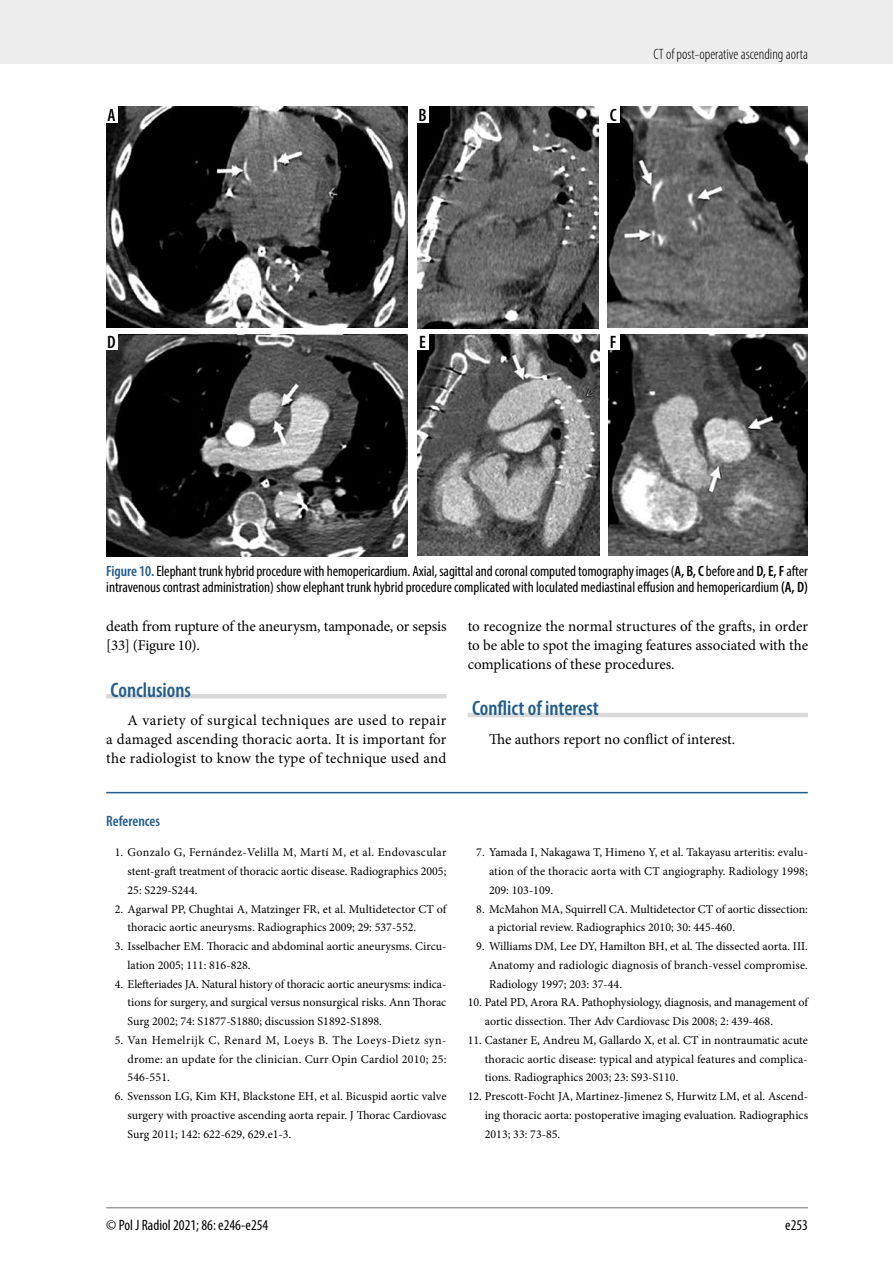
<style>
.page{position:relative;width:893px;height:1263px;background:#fff}
.page>*{position:absolute;margin:0;border:0;box-sizing:border-box;transform-origin:0 0}
.t1{font:600 condensed 21px "Myriad Pro";color:#245d8c}
.t2{font:600 condensed 18px "Myriad Pro";color:#000}
.t3{font:15px/18.8px "Minion Pro";color:#000;text-align:justify}
.t4{font:condensed 15px/16.5px "Myriad Pro";letter-spacing:-.005em;color:#000}
.t5{font:300 condensed 15px "Myriad Pro";color:#000}
.t6{font:600 condensed 15px "Myriad Pro";color:#245d8c}
.t7{font:12px/18.8px "Minion Pro";color:#000;text-align:justify}
.s1{font-weight:600;color:#245d8c}
.s2{font-weight:600}
</style>
<div class="page">
<div style="left:0;top:0;width:893px;height:64px;background:#ededed"></div>
<hr style="left:106px;top:1207px;width:702px;height:1px;background:#9d9d9c">
<img style="left:106px;top:106px;width:302px;height:221px">
<img style="left:417px;top:106px;width:182px;height:222px">
<img style="left:608px;top:106px;width:200px;height:221px">
<img style="left:106px;top:334px;width:302px;height:222px">
<img style="left:417px;top:334px;width:182px;height:221px">
<img style="left:609px;top:334px;width:199px;height:221px">
<div style="left:105px;top:105px;width:13px;height:17px;background:#fff"></div>
<div style="left:416px;top:105px;width:13px;height:17px;background:#fff"></div>
<div style="left:607px;top:105px;width:13px;height:17px;background:#fff"></div>
<div style="left:105px;top:332px;width:13px;height:17px;background:#fff"></div>
<div style="left:416px;top:332px;width:13px;height:17px;background:#fff"></div>
<div style="left:607px;top:332px;width:13px;height:17px;background:#fff"></div>
<hr style="left:106px;top:792px;width:702px;height:1px;background:#245d8c">
<hr style="left:106px;top:694px;width:340px;height:4px;background:#dadada">
<hr style="left:468px;top:713px;width:340px;height:4px;background:#dadada">
<h2 class="t2" style="left:107px;top:103px;width:10px">A</h2>
<h2 class="t2" style="left:419px;top:103px;width:10px">B</h2>
<h2 class="t2" style="left:610px;top:103px;width:8px">C</h2>
<p class="t5" style="left:653px;top:45px;width:156px">CT of post-operative ascending aorta</p>
<h2 class="t2" style="left:107px;top:331px;width:10px">D</h2>
<h2 class="t2" style="left:419px;top:331px;width:8px">E</h2>
<h2 class="t2" style="left:610px;top:331px;width:8px">F</h2>
<p class="t4" style="left:106px;top:562px;width:703px"><span class="s1">Figure 10.</span> Elephant trunk hybrid procedure with hemopericardium. Axial, sagittal and coronal computed tomography images (<span class="s2">A, B, C</span> before and <span class="s2">D, E, F</span> after intravenous contrast administration) show elephant trunk hybrid procedure complicated with loculated mediastinal effusion and hemopericardium <span class="s2">(A, D)</span></p>
<p class="t3" style="left:106px;top:617px;width:342px">death from rupture of the aneurysm, tamponade, or sepsis [33] (Figure 10).</p>
<h1 class="t1" style="left:111px;top:677px;width:82px">Conclusions</h1>
<p class="t3" style="left:106px;top:711px;width:342px;text-indent:21px">A variety of surgical techniques are used to repair a damaged ascending thoracic aorta. It is important for the radiologist to know the type of technique used and</p>
<p class="t6" style="left:106px;top:812px;width:55px">References</p>
<p class="t7" style="left:128px;top:843px;width:320px;text-indent:-13px">1. Gonzalo G, Fernández-Velilla M, Martí M, et al. Endovascular stent-graft treatment of thoracic aortic disease. Radiographics 2005; 25: S229-S244.</p>
<p class="t7" style="left:128px;top:899px;width:320px;text-indent:-13px">2. Agarwal PP, Chughtai A, Matzinger FR, et al. Multidetector CT of thoracic aortic aneurysms. Radiographics 2009; 29: 537-552.</p>
<p class="t7" style="left:128px;top:937px;width:320px;text-indent:-13px">3. Isselbacher EM. Thoracic and abdominal aortic aneurysms. Circu&shy;lation 2005; 111: 816-828.</p>
<p class="t7" style="left:128px;top:974px;width:320px;text-indent:-13px">4. Elefteriades JA. Natural history of thoracic aortic aneurysms: indica&shy;tions for surgery, and surgical versus nonsurgical risks. Ann Thorac Surg 2002; 74: S1877-S1880; discussion S1892-S1898.</p>
<p class="t7" style="left:128px;top:1031px;width:320px;text-indent:-13px">5. Van Hemelrijk C, Renard M, Loeys B. The Loeys-Dietz syn&shy;drome: an update for the clinician. Curr Opin Cardiol 2010; 25:<br>546-551.</p>
<p class="t7" style="left:128px;top:1087px;width:320px;text-indent:-13px">6. Svensson LG, Kim KH, Blackstone EH, et al. Bicuspid aortic valve surgery with proactive ascending aorta repair. J Thorac Cardiovasc Surg 2011; 142: 622-629, 629.e1-3.</p>
<p class="t3" style="left:468px;top:617px;width:342px">to recognize the normal structures of the grafts, in order to be able to spot the imaging features associated with the complications of these procedures.</p>
<h1 class="t1" style="left:472px;top:695px;width:128px">Conflict of interest</h1>
<p class="t3" style="left:489px;top:730px;width:248px">The authors report no conflict of interest.</p>
<p class="t7" style="left:489px;top:843px;width:320px;text-indent:-13px">7. Yamada I, Nakagawa T, Himeno Y, et al. Takayasu arteritis: evalu&shy;ation of the thoracic aorta with CT angiography. Radiology 1998; 209: 103-109.</p>
<p class="t7" style="left:489px;top:899px;width:320px;text-indent:-13px">8. McMahon MA, Squirrell CA. Multidetector CT of aortic dissection: a pictorial review. Radiographics 2010; 30: 445-460.</p>
<p class="t7" style="left:489px;top:937px;width:320px;text-indent:-13px">9. Williams DM, Lee DY, Hamilton BH, et al. The dissected aorta. III.<br>Anatomy and radiologic diagnosis of branch-vessel compromise.<br>Radiology 1997; 203: 37-44.</p>
<p class="t7" style="left:485px;top:993px;width:325px;text-indent:-17px">10. Patel PD, Arora RA. Pathophysiology, diagnosis, and management of aortic dissection. Ther Adv Cardiovasc Dis 2008; 2: 439-468.</p>
<p class="t7" style="left:485px;top:1031px;width:325px;text-indent:-17px">11. Castaner E, Andreu M, Gallardo X, et al. CT in nontraumatic acute thoracic aortic disease: typical and atypical features and complica&shy;tions. Radiographics 2003; 23: S93-S110.</p>
<p class="t7" style="left:485px;top:1087px;width:325px;text-indent:-17px">12. Prescott-Focht JA, Martinez-Jimenez S, Hurwitz LM, et al. Ascend&shy;ing thoracic aorta: postoperative imaging evaluation. Radiographics 2013; 33: 73-85.</p>
<p class="t4" style="left:106px;top:1216px;width:164px">© Pol J Radiol 2021; 86: e246-e254</p>
<p class="t4" style="left:785px;top:1216px;width:24px">e253</p>
</div>
